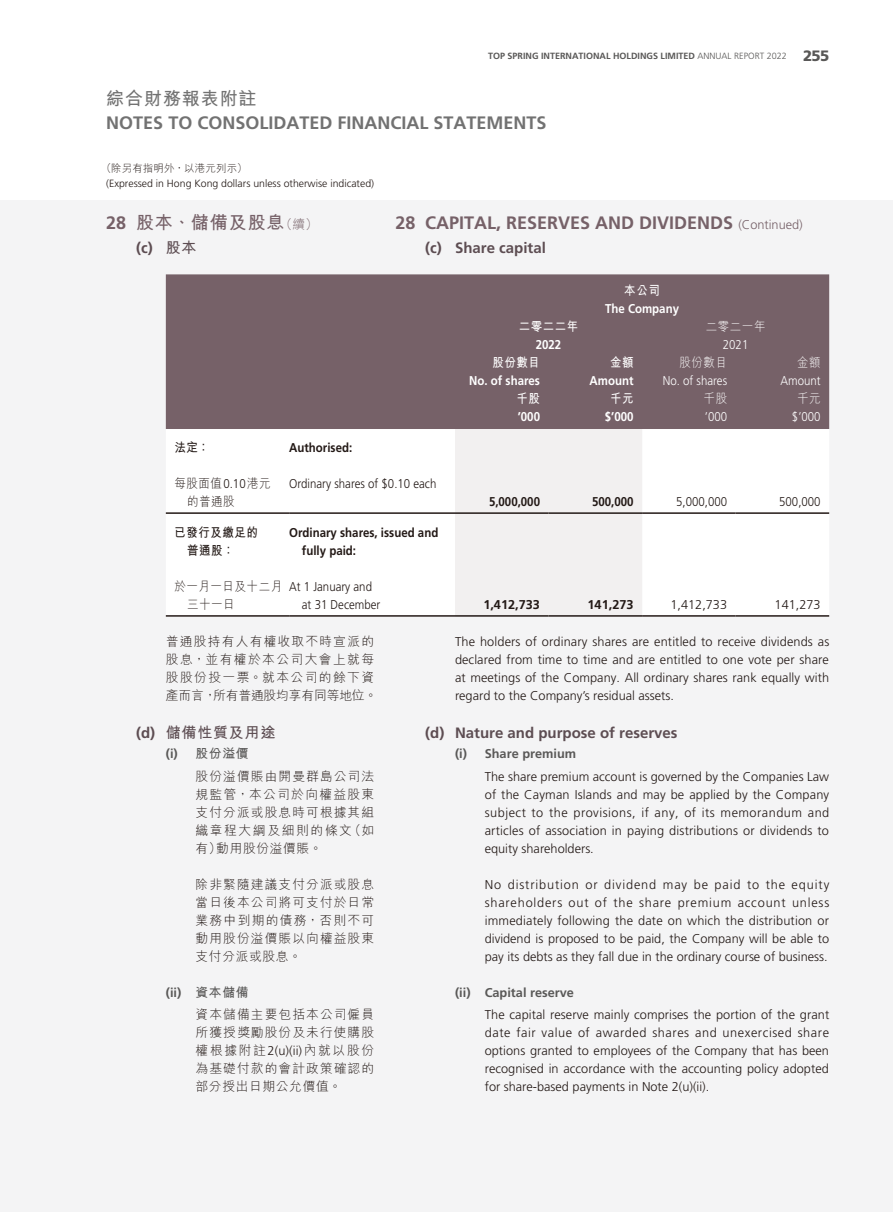
<style>
.page{position:relative;width:893px;height:1212px;background:#fff}
.page>*{position:absolute;margin:0;border:0;box-sizing:border-box;transform-origin:0 0}
.t1{font:700 18px "Frutiger LT Std";color:#766168}
.t2{font:700 18px "Frutiger LT Std";color:#727272}
.t3{font:700 18px "M Hei HK";letter-spacing:.05em;color:#766168}
.t4{font:700 18px "M Hei HK";letter-spacing:.05em;color:#727272}
.t5{font:700 15px "Frutiger LT Std";color:#5d4d52}
.t6{font:700 15px "M Hei HK";letter-spacing:.05em;color:#5d4d52}
.t7{font:300 12.75px/18px "Frutiger LT Std";color:#231916;text-align:justify}
.t8{font:300 12.75px/18px "M Hei HK";letter-spacing:.085em;color:#231916;text-align:justify}
.t9{font:300 12.75px/18px "Frutiger LT Std";color:#231916;scale:.9 1}
.t10{font:700 12.75px/18px "Frutiger LT Std";color:#231916;scale:.9 1}
.t11{font:700 12.75px "Frutiger LT Std";color:#595857}
.t12{font:700 12.75px "Frutiger LT Std";color:#fff;scale:.9 1}
.t13{font:300 12.75px "Frutiger LT Std";color:#fff;scale:.9 1}
.t14{font:300 12.75px/18px "M Hei HK";letter-spacing:.05em;color:#231916;scale:.9 1}
.t15{font:700 12.75px "M Hei HK";letter-spacing:.05em;color:#fff;scale:.9 1}
.t16{font:700 12.75px "Frutiger LT Std";color:#231916}
.t17{font:300 12.75px "M Hei HK";letter-spacing:.05em;color:#fff;scale:.9 1}
.t18{font:700 12.75px/18px "M Hei HK";letter-spacing:.05em;color:#231916;scale:.9 1}
.t19{font:300 10.5px "Frutiger LT Std";color:#231916}
.t20{font:300 10.5px "M Hei HK";letter-spacing:.01em;color:#231916}
.t21{font:700 9px "Frutiger LT Std";color:#595857}
.s1{font-weight:300}
.s2{font-weight:900;font-size:15px}
.s3{font-family:"Frutiger LT Std"}
.s4{font-weight:300;font-size:12.75px}
.s5{font-family:"M Hei HK"}
.s6{font-family:"Frutiger LT Std";font-weight:700;color:#595857}
.s7{font-weight:700;color:#595857}
</style>
<div class="page">
<div style="left:0;top:200px;width:893px;height:1012px;background:#f4f4f5"></div>
<div style="left:166px;top:274px;width:663px;height:155px;background:#766168"></div>
<div style="left:166px;top:430px;width:663px;height:185px;background:#fff"></div>
<svg style="left:455px;top:430px;width:187px;height:185px"></svg>
<hr style="left:166px;top:512px;width:123px;height:2px;background:#231916">
<hr style="left:289px;top:512px;width:166px;height:2px;background:#231916">
<hr style="left:455px;top:512px;width:94px;height:2px;background:#231916">
<hr style="left:549px;top:512px;width:93px;height:2px;background:#231916">
<hr style="left:642px;top:512px;width:94px;height:2px;background:#231916">
<hr style="left:736px;top:512px;width:93px;height:2px;background:#231916">
<hr style="left:166px;top:615px;width:123px;height:2px;background:#231916">
<hr style="left:289px;top:615px;width:166px;height:2px;background:#231916">
<hr style="left:455px;top:615px;width:94px;height:2px;background:#231916">
<hr style="left:549px;top:615px;width:93px;height:2px;background:#231916">
<hr style="left:642px;top:615px;width:94px;height:2px;background:#231916">
<hr style="left:736px;top:615px;width:93px;height:2px;background:#231916">
<p class="t21" style="left:488px;top:51px;width:343px">TOP SPRING INTERNATIONAL HOLDINGS LIMITED <span class="s1">ANNUAL REPORT 2022</span> <span class="s2">255</span></p>
<h1 class="t4" style="left:106px;top:86px;width:152px">綜合財務報表附註</h1>
<h1 class="t2" style="left:106px;top:113px;width:442px">NOTES TO CONSOLIDATED FINANCIAL STATEMENTS</h1>
<p class="t20" style="left:101px;top:163px;width:148px">（除另有指明外，以港元列示）</p>
<p class="t19" style="left:106px;top:178px;width:269px">(Expressed in Hong Kong dollars unless otherwise indicated)</p>
<h1 class="t3" style="left:106px;top:209px;width:213px"><span class="s3">28</span> 股本、儲備及股息<span class="s4">（續）</span></h1>
<p class="t5" style="left:136px;top:238px;width:62px">(c) <span class="s5">股本</span></p>
<h1 class="t1" style="left:395px;top:212px;width:409px">28 CAPITAL, RESERVES AND DIVIDENDS <span class="s4">(Continued)</span></h1>
<p class="t5" style="left:425px;top:238px;width:122px">(c) Share capital</p>
<p class="t15" style="left:624px;top:281px;width:41px">本公司</p>
<p class="t12" style="left:605px;top:301px;width:84px">The Company</p>
<p class="t15" style="left:519px;top:317px;width:68px">二零二二年</p>
<p class="t17" style="left:706px;top:320px;width:68px">二零二一年</p>
<p class="t12" style="left:536px;top:337px;width:30px">2022</p>
<p class="t13" style="left:723px;top:337px;width:30px">2021</p>
<p class="t15" style="left:492px;top:353px;width:54px">股份數目</p>
<p class="t15" style="left:610px;top:353px;width:28px">金額</p>
<p class="t17" style="left:679px;top:356px;width:54px">股份數目</p>
<p class="t17" style="left:797px;top:356px;width:28px">金額</p>
<p class="t12" style="left:469px;top:373px;width:80px">No. of shares</p>
<p class="t12" style="left:590px;top:373px;width:50px">Amount</p>
<p class="t13" style="left:663px;top:373px;width:73px">No. of shares</p>
<p class="t13" style="left:780px;top:373px;width:46px">Amount</p>
<p class="t15" style="left:516px;top:389px;width:28px">千股</p>
<p class="t15" style="left:610px;top:389px;width:28px">千元</p>
<p class="t17" style="left:704px;top:392px;width:28px">千股</p>
<p class="t17" style="left:797px;top:392px;width:28px">千元</p>
<p class="t12" style="left:518px;top:409px;width:26px">’000</p>
<p class="t12" style="left:605px;top:409px;width:33px">$’000</p>
<p class="t13" style="left:705px;top:409px;width:26px">’000</p>
<p class="t13" style="left:792px;top:409px;width:33px">$’000</p>
<p class="t18" style="left:174px;top:437px;width:40px">法定：</p>
<p class="t10" style="left:289px;top:438px;width:72px">Authorised:</p>
<p class="t14" style="left:187px;top:474px;width:94px;text-indent:-13px">每股面值<span class="s3">0.10</span>港元的普通股</p>
<p class="t9" style="left:289px;top:475px;width:165px">Ordinary shares of $0.10 each</p>
<p class="t10" style="left:489px;top:492px;width:58px">5,000,000</p>
<p class="t10" style="left:592px;top:492px;width:48px">500,000</p>
<p class="t9" style="left:676px;top:493px;width:58px">5,000,000</p>
<p class="t9" style="left:779px;top:493px;width:48px">500,000</p>
<p class="t18" style="left:187px;top:522px;width:80px;text-indent:-13px">已發行及繳足的普通股：</p>
<p class="t10" style="left:302px;top:523px;width:153px;text-indent:-13px">Ordinary shares, issued and fully paid:</p>
<p class="t14" style="left:187px;top:577px;width:107px;text-indent:-13px">於一月一日及十二月三十一日</p>
<p class="t9" style="left:302px;top:577px;width:89px;text-indent:-13px">At 1 January and at 31 December</p>
<p class="t16" style="left:483px;top:597px;width:58px">1,412,733</p>
<p class="t16" style="left:587px;top:597px;width:48px">141,273</p>
<p class="t7" style="left:670px;top:595px;width:58px">1,412,733</p>
<p class="t7" style="left:775px;top:595px;width:48px">141,273</p>
<p class="t7" style="left:455px;top:633px;width:376px">The holders of ordinary shares are entitled to receive dividends as declared from time to time and are entitled to one vote per share at meetings of the Company. All ordinary shares rank equally with regard to the Company’s residual assets.</p>
<p class="t5" style="left:425px;top:724px;width:254px">(d) Nature and purpose of reserves</p>
<p class="t11" style="left:455px;top:746px;width:123px">(i) Share premium</p>
<p class="t7" style="left:485px;top:767px;width:346px">The share premium account is governed by the Companies Law of the Cayman Islands and may be applied by the Company subject to the provisions, if any, of its memorandum and articles of association in paying distributions or dividends to equity shareholders.</p>
<p class="t7" style="left:485px;top:875px;width:346px">No distribution or dividend may be paid to the equity shareholders out of the share premium account unless immediately following the date on which the distribution or dividend is proposed to be paid, the Company will be able to pay its debts as they fall due in the ordinary course of business.</p>
<p class="t11" style="left:455px;top:985px;width:121px">(ii) Capital reserve</p>
<p class="t7" style="left:485px;top:1006px;width:346px">The capital reserve mainly comprises the portion of the grant date fair value of awarded shares and unexercised share options granted to employees of the Company that has been recognised in accordance with the accounting policy adopted for share-based payments in Note 2(u)(ii).</p>
<p class="t8" style="left:166px;top:632px;width:213px;text-align:left">普通股持有人有權收取不時宣派的股息，並有權於本公司大會上就每股股份投一票。就本公司的餘下資產而言，所有普通股均享有同等地位。</p>
<p class="t6" style="left:136px;top:722px;width:141px"><span class="s3">(d)</span> 儲備性質及用途</p>
<p class="t8" style="left:196px;top:742px;width:180px;line-height:22.2px;text-indent:-30px"><span class="s6">(i)</span> <span class="s7">股份溢價<br></span>股份溢價賬由開曼群島公司法</p>
<p class="t8" style="left:196px;top:785px;width:180px">規監管，本公司於向權益股東支付分派或股息時可根據其組織章程大綱及細則的條文（如有）動用股份溢價賬。</p>
<p class="t8" style="left:196px;top:875px;width:180px">除非緊隨建議支付分派或股息當日後本公司將可支付於日常業務中到期的債務，否則不可動用股份溢價賬以向權益股東支付分派或股息。</p>
<p class="t11" style="left:166px;top:985px;width:84px">(ii) <span class="s5">資本儲備</span></p>
<p class="t8" style="left:196px;top:1005px;width:180px">資本儲備主要包括本公司僱員所獲授獎勵股份及未行使購股權根據附註<span class="s3">2(u)(ii)</span>內就以股份為基礎付款的會計政策確認的部分授出日期公允價值。</p>
</div>
